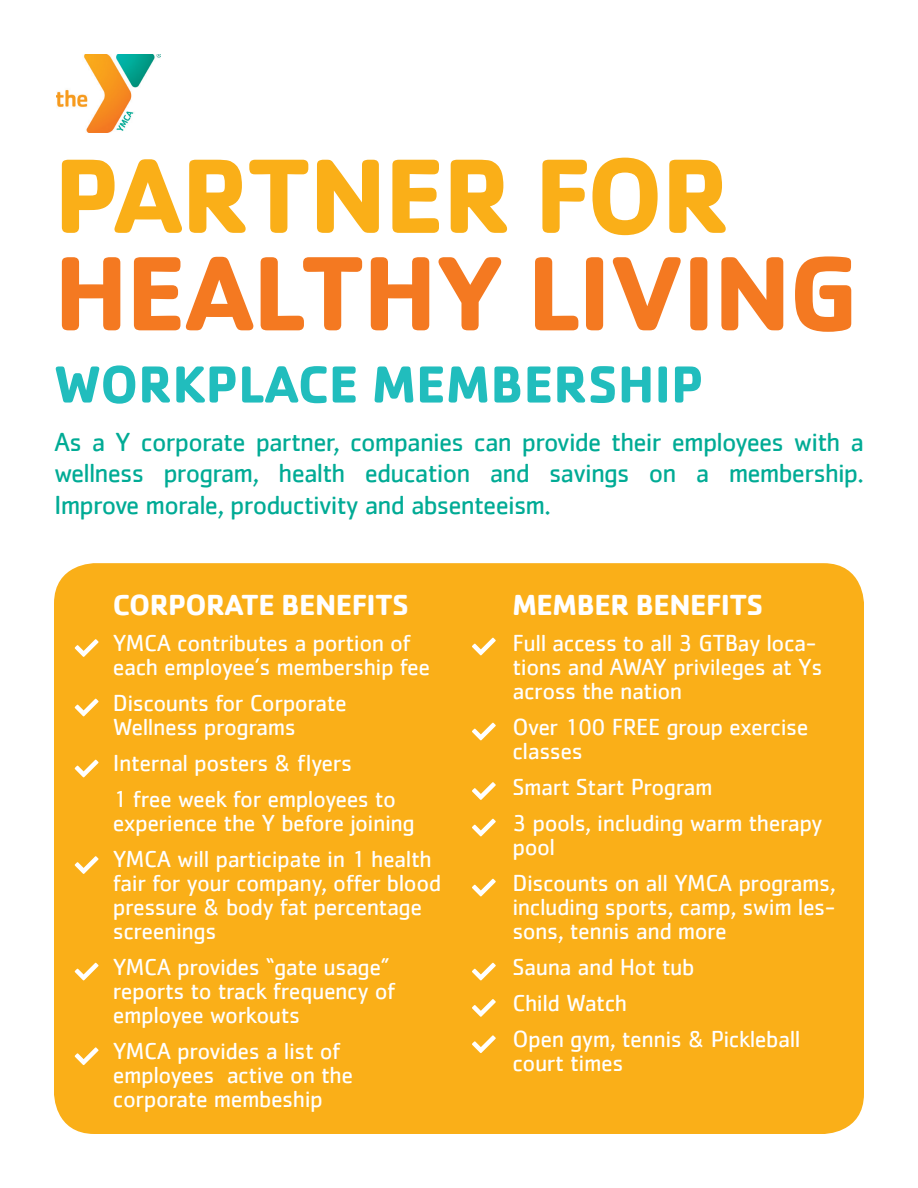
<style>
.page{position:relative;width:918px;height:1188px;background:#fff}
.page>*{position:absolute;margin:0;border:0;box-sizing:border-box;transform-origin:0 0}
.t1{font:700 109.5px "Cachet";letter-spacing:-.02em;color:#f47921}
.t2{font:700 109.5px "Cachet";letter-spacing:-.02em;color:#faaf18}
.t3{font:700 54px "Cachet";color:#21bdbd}
.t4{font:700 30px "Cachet";letter-spacing:-.02em;color:#fff}
.t5{font:27px "Cachet";letter-spacing:-.03em;color:#00ab95}
.t6{font:24px/24px "Cachet";letter-spacing:-.02em;color:#fff}
</style>
<div class="page">
<div style="left:54px;top:563px;width:810px;height:571px;background:#faaf18;border-radius:40px"></div>
<img style="left:57px;top:54px;width:103px;height:79px">
<svg style="left:75px;top:639px;width:24px;height:18px"></svg>
<svg style="left:75px;top:699px;width:24px;height:18px"></svg>
<svg style="left:75px;top:760px;width:24px;height:18px"></svg>
<svg style="left:75px;top:856px;width:24px;height:18px"></svg>
<svg style="left:75px;top:963px;width:24px;height:18px"></svg>
<svg style="left:75px;top:1047px;width:24px;height:18px"></svg>
<svg style="left:472px;top:638px;width:24px;height:18px"></svg>
<svg style="left:472px;top:723px;width:24px;height:18px"></svg>
<svg style="left:472px;top:782px;width:24px;height:18px"></svg>
<svg style="left:472px;top:819px;width:24px;height:18px"></svg>
<svg style="left:472px;top:879px;width:24px;height:18px"></svg>
<svg style="left:472px;top:1035px;width:24px;height:18px"></svg>
<svg style="left:472px;top:963px;width:24px;height:18px"></svg>
<svg style="left:472px;top:999px;width:24px;height:18px"></svg>
<p class="t2" style="left:54px;top:125px;width:678px">PARTNER FOR</p>
<p class="t1" style="left:54px;top:223px;width:806px">HEALTHY LIVING</p>
<p class="t3" style="left:54px;top:349px;width:651px">WORKPLACE MEMBERSHIP</p>
<p class="t5" style="left:54px;top:426px;width:812px">As a Y corporate partner, companies can provide their employees with a</p>
<p class="t5" style="left:54px;top:457px;width:811px">wellness program, health education and savings on a membership.</p>
<p class="t5" style="left:54px;top:489px;width:498px">Improve morale, productivity and absenteeism.</p>
<p class="t4" style="left:113px;top:585px;width:298px">CORPORATE BENEFITS</p>
<p class="t6" style="left:113px;top:630px;width:319px">YMCA contributes a portion of each employee’s membership fee</p>
<p class="t6" style="left:113px;top:690px;width:235px">Discounts for Corporate</p>
<p class="t6" style="left:113px;top:714px;width:184px">Wellness programs</p>
<p class="t6" style="left:113px;top:750px;width:241px">Internal posters &amp; flyers</p>
<p class="t6" style="left:113px;top:786px;width:285px">1 free week for employees to</p>
<p class="t6" style="left:113px;top:810px;width:303px">experience the Y before joining</p>
<p class="t6" style="left:113px;top:846px;width:330px">YMCA will participate in 1 health fair for your company, offer blood pressure &amp; body fat percentage screenings</p>
<p class="t6" style="left:113px;top:954px;width:278px">YMCA provides “gate usage”</p>
<p class="t6" style="left:113px;top:978px;width:284px">reports to track frequency of</p>
<p class="t6" style="left:113px;top:1002px;width:189px">employee workouts</p>
<p class="t6" style="left:113px;top:1038px;width:229px">YMCA provides a list of</p>
<p class="t6" style="left:113px;top:1062px;width:242px">employees active on the</p>
<p class="t6" style="left:113px;top:1086px;width:212px">corporate membeship</p>
<p class="t4" style="left:512px;top:585px;width:252px">MEMBER BENEFITS</p>
<p class="t6" style="left:512px;top:630px;width:312px">Full access to all 3 GTBay loca&shy;tions and AWAY privileges at Ys across the nation</p>
<p class="t6" style="left:512px;top:714px;width:298px">Over 100 FREE group exercise classes</p>
<p class="t6" style="left:512px;top:774px;width:202px">Smart Start Program</p>
<p class="t6" style="left:512px;top:810px;width:312px">3 pools, including warm therapy pool</p>
<p class="t6" style="left:512px;top:870px;width:325px;text-align:justify">Discounts on all YMCA programs, including sports, camp, swim les&shy;sons, tennis and more</p>
<p class="t6" style="left:512px;top:954px;width:184px">Sauna and Hot tub</p>
<p class="t6" style="left:512px;top:990px;width:116px">Child Watch</p>
<p class="t6" style="left:512px;top:1026px;width:290px">Open gym, tennis &amp; Pickleball court times</p>
</div>
